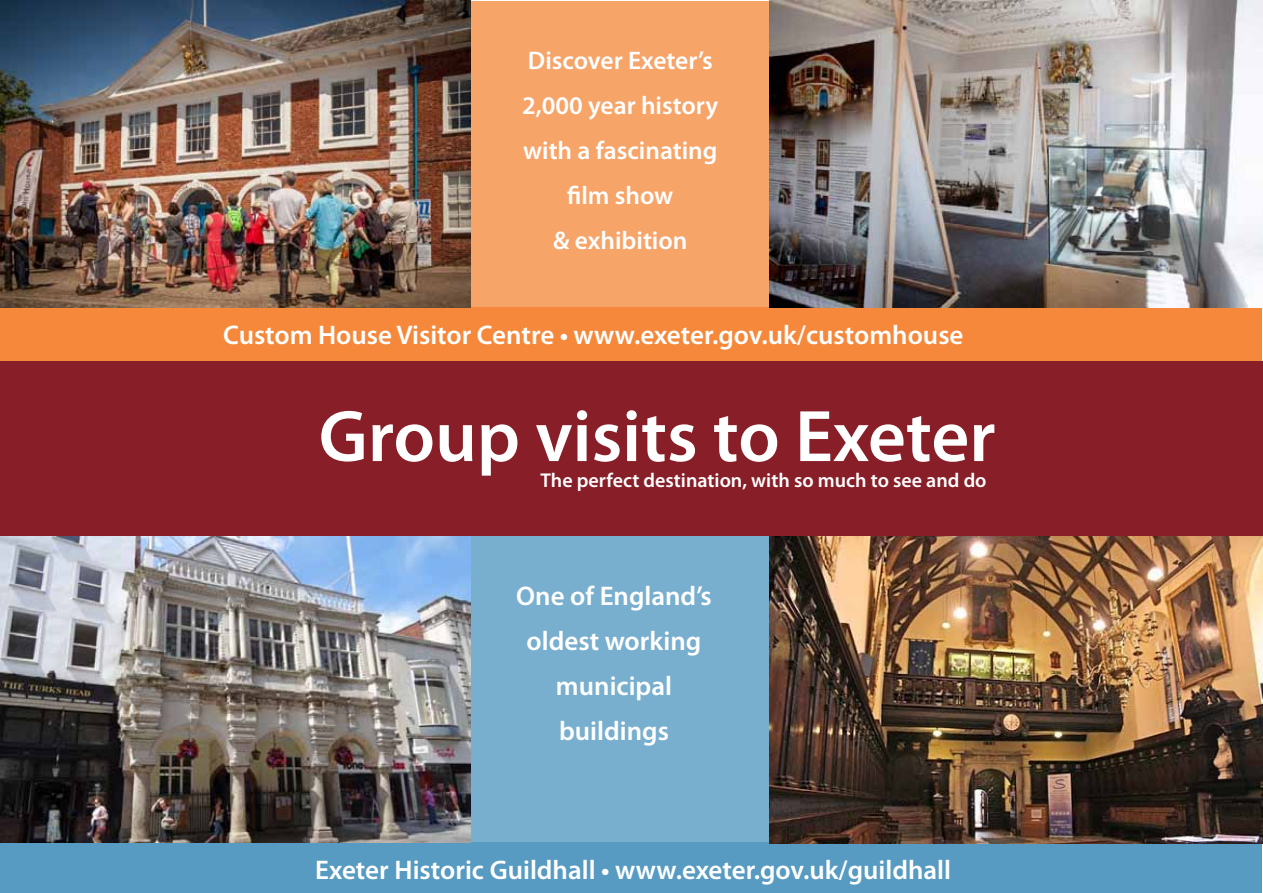
<style>
.page{position:relative;width:1263px;height:893px;background:#fff}
.page>*{position:absolute;margin:0;border:0;box-sizing:border-box;transform-origin:0 0}
.t1{font:600 73.65px "Myriad Pro";color:#fff}
.t2{font:600 27px/45px "Myriad Pro";color:#fff;text-align:center}
.t3{font:600 25.5px/45px "Myriad Pro";color:#fff;text-align:center}
.t4{font:600 19.95px "Myriad Pro";color:#fff}
</style>
<div class="page">
<div style="left:471px;top:1px;width:299px;height:322px;background:#f7a469"></div>
<div style="left:464px;top:534px;width:312px;height:323px;background:#79afce"></div>
<div style="left:1px;top:308px;width:1261px;height:53px;background:#f5883a"></div>
<div style="left:1px;top:842px;width:1261px;height:51px;background:#579bc2"></div>
<img style="left:1px;top:0;width:470px;height:308px">
<img style="left:1px;top:536px;width:470px;height:306px">
<img style="left:770px;top:0;width:492px;height:308px">
<img style="left:770px;top:536px;width:492px;height:307px">
<div style="left:0;top:361px;width:1262px;height:175px;background:#881f28"></div>
<p class="t3" style="left:522px;top:37px;width:198px">Discover Exeter’s<br>2,000 year history with a fascinating film show<br>&amp; exhibition</p>
<p class="t2" style="left:223px;top:312px;width:742px">Custom House Visitor Centre • www.exeter.gov.uk/customhouse</p>
<h1 class="t1" style="left:319px;top:389px;width:678px">Group visits to Exeter</h1>
<p class="t4" style="left:541px;top:467px;width:447px">The perfect destination, with so much to see and do</p>
<p class="t2" style="left:516px;top:572px;width:197px">One of England’s oldest working municipal buildings</p>
<p class="t2" style="left:315px;top:847px;width:637px">Exeter Historic Guildhall • www.exeter.gov.uk/guildhall</p>
</div>
